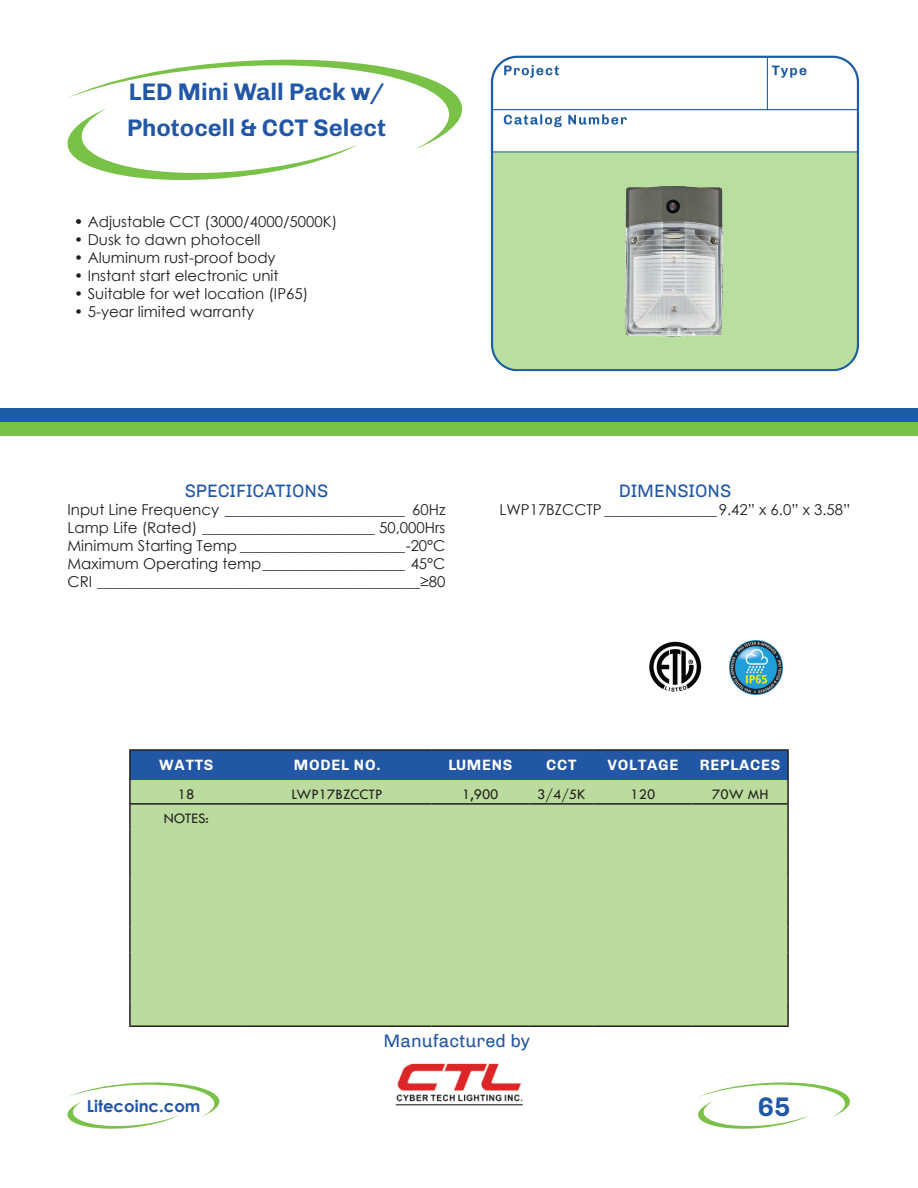
<style>
.page{position:relative;width:918px;height:1188px;background:#fff}
.page>*{position:absolute;margin:0;border:0;box-sizing:border-box;transform-origin:0 0}
.t1{font:700 27px "Chivo";color:#2257a6}
.t2{font:700 24px/36px "Chivo";color:#2257a6}
.t3{font:18px "Chivo";color:#2257a6}
.t4{font:700 16.5px "Century Gothic";color:#2257a6}
.t5{font:15px/18px "Century Gothic";color:#231f20;text-align:justify}
.t6{font:15px "Tw Cen";color:#231f20}
.t7{font:700 15px "Chivo";letter-spacing:.05em;color:#fff}
</style>
<div class="page">
<svg style="left:698px;top:1082px;width:152px;height:47px"></svg>
<svg style="left:68px;top:1082px;width:152px;height:47px"></svg>
<img style="left:395px;top:1063px;width:129px;height:43px">
<div style="left:131px;top:751px;width:656px;height:29px;background:#2257a6"></div>
<div style="left:131px;top:780px;width:656px;height:245px;background:#bbdc9e"></div>
<hr style="left:129px;top:749px;width:114px;height:2px;background:#231f20">
<hr style="left:129px;top:751px;width:2px;height:29px;background:#231f20">
<hr style="left:243px;top:749px;width:189px;height:2px;background:#231f20">
<hr style="left:432px;top:749px;width:97px;height:2px;background:#231f20">
<hr style="left:529px;top:749px;width:65px;height:2px;background:#231f20">
<hr style="left:594px;top:749px;width:98px;height:2px;background:#231f20">
<hr style="left:692px;top:749px;width:97px;height:2px;background:#231f20">
<hr style="left:787px;top:751px;width:2px;height:29px;background:#231f20">
<hr style="left:129px;top:780px;width:2px;height:25px;background:#231f20">
<hr style="left:787px;top:780px;width:2px;height:25px;background:#231f20">
<hr style="left:129px;top:805px;width:2px;height:24px;background:#231f20">
<hr style="left:787px;top:805px;width:2px;height:24px;background:#231f20">
<hr style="left:129px;top:829px;width:2px;height:25px;background:#231f20">
<hr style="left:787px;top:829px;width:2px;height:25px;background:#231f20">
<hr style="left:129px;top:854px;width:2px;height:24px;background:#231f20">
<hr style="left:787px;top:854px;width:2px;height:24px;background:#231f20">
<hr style="left:129px;top:878px;width:2px;height:25px;background:#231f20">
<hr style="left:787px;top:878px;width:2px;height:25px;background:#231f20">
<hr style="left:129px;top:903px;width:2px;height:25px;background:#231f20">
<hr style="left:787px;top:903px;width:2px;height:25px;background:#231f20">
<hr style="left:129px;top:928px;width:2px;height:24px;background:#231f20">
<hr style="left:787px;top:928px;width:2px;height:24px;background:#231f20">
<hr style="left:129px;top:952px;width:2px;height:25px;background:#231f20">
<hr style="left:787px;top:952px;width:2px;height:25px;background:#231f20">
<hr style="left:129px;top:977px;width:2px;height:25px;background:#231f20">
<hr style="left:787px;top:977px;width:2px;height:25px;background:#231f20">
<hr style="left:129px;top:1002px;width:2px;height:23px;background:#231f20">
<hr style="left:787px;top:1002px;width:2px;height:23px;background:#231f20">
<hr style="left:129px;top:1025px;width:114px;height:2px;background:#231f20">
<hr style="left:243px;top:1025px;width:189px;height:2px;background:#231f20">
<hr style="left:432px;top:1025px;width:97px;height:2px;background:#231f20">
<hr style="left:529px;top:1025px;width:65px;height:2px;background:#231f20">
<hr style="left:594px;top:1025px;width:98px;height:2px;background:#231f20">
<hr style="left:692px;top:1025px;width:97px;height:2px;background:#231f20">
<svg style="left:68px;top:59px;width:395px;height:121px"></svg>
<img style="left:490px;top:55px;width:370px;height:297px">
<div style="left:0;top:422px;width:918px;height:14px;background:#7ac147"></div>
<div style="left:0;top:409px;width:918px;height:13px;background:#1c5ba5"></div>
<img style="left:490px;top:153px;width:368px;height:219px">
<img style="left:729px;top:641px;width:54px;height:54px">
<img style="left:649px;top:641px;width:53px;height:51px">
<hr style="left:130px;top:803px;width:113px;height:2px;background:#231f20">
<hr style="left:243px;top:803px;width:188px;height:2px;background:#231f20">
<hr style="left:431px;top:803px;width:98px;height:2px;background:#231f20">
<hr style="left:529px;top:803px;width:64px;height:2px;background:#231f20">
<hr style="left:593px;top:803px;width:99px;height:2px;background:#231f20">
<hr style="left:692px;top:803px;width:96px;height:2px;background:#231f20">
<h2 class="t2" style="left:127px;top:73px;width:260px">LED Mini Wall Pack w/<br>Photocell &amp; CCT Select</h2>
<p class="t5" style="left:74px;top:213px;width:265px">• Adjustable CCT (3000/4000/5000K)</p>
<p class="t5" style="left:74px;top:231px;width:188px">• Dusk to dawn photocell</p>
<p class="t5" style="left:74px;top:249px;width:203px">• Aluminum rust-proof body</p>
<p class="t5" style="left:74px;top:267px;width:206px">• Instant start electronic unit</p>
<p class="t5" style="left:74px;top:285px;width:236px">• Suitable for wet location (IP65)</p>
<p class="t5" style="left:74px;top:303px;width:182px">• 5-year limited warranty</p>
<p class="t3" style="left:185px;top:480px;width:145px">SPECIFICATIONS</p>
<p class="t5" style="left:68px;top:500px;width:380px">Input Line Frequency ________________________ 60Hz Lamp Life (Rated) _______________________ 50,000Hrs Minimum Starting Temp ______________________-20°C Maximum Operating temp___________________ 45°C CRI ___________________________________________≥80</p>
<p class="t3" style="left:619px;top:480px;width:114px">DIMENSIONS</p>
<p class="t5" style="left:500px;top:500px;width:352px">LWP17BZCCTP _______________9.42” x 6.0” x 3.58”</p>
<p class="t7" style="left:159px;top:756px;width:56px">WATTS</p>
<p class="t7" style="left:294px;top:756px;width:88px">MODEL NO.</p>
<p class="t7" style="left:448px;top:756px;width:66px">LUMENS</p>
<p class="t7" style="left:546px;top:756px;width:32px">CCT</p>
<p class="t7" style="left:608px;top:756px;width:72px">VOLTAGE</p>
<p class="t7" style="left:700px;top:756px;width:82px">REPLACES</p>
<p class="t6" style="left:178px;top:785px;width:18px">18</p>
<p class="t6" style="left:291px;top:785px;width:93px">LWP17BZCCTP</p>
<p class="t6" style="left:462px;top:785px;width:38px">1,900</p>
<p class="t6" style="left:537px;top:785px;width:50px">3/4/5K</p>
<p class="t6" style="left:631px;top:785px;width:26px">120</p>
<p class="t6" style="left:712px;top:785px;width:58px">70W MH</p>
<p class="t6" style="left:164px;top:809px;width:47px">NOTES:</p>
<p class="t3" style="left:384px;top:1031px;width:148px">Manufactured by</p>
<p class="t4" style="left:87px;top:1094px;width:115px">Litecoinc.com</p>
<h1 class="t1" style="left:758px;top:1091px;width:35px">65</h1>
</div>
